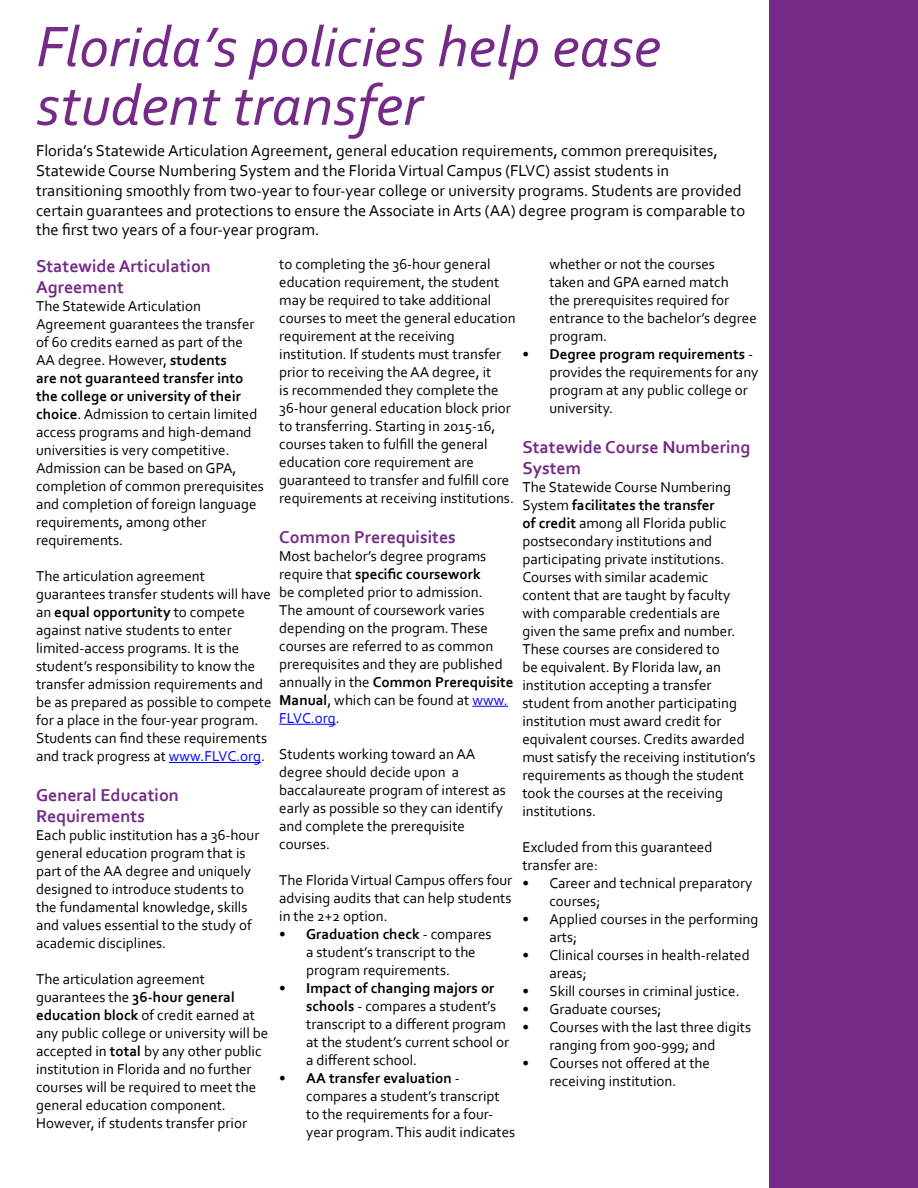
<style>
.page{position:relative;width:918px;height:1188px;background:#fff}
.page>*{position:absolute;margin:0;border:0;box-sizing:border-box;transform-origin:0 0}
.t1{font:italic 58.8px/58.5px "Corbel";color:#762a87}
.t2{font:700 18px/21.6px "Corbel";color:#762a87}
.t3{font:16.5px/19.8px "Corbel";color:#000}
.t4{font:15px/18px "Corbel";color:#000}
.s1{font-size:60px}
.s2{font-weight:700}
.s3{color:#00f}
</style>
<div class="page">
<hr style="left:169px;top:762px;width:92px;height:1px;background:#00f">
<hr style="left:472px;top:706px;width:36px;height:1px;background:#00f">
<hr style="left:279px;top:724px;width:57px;height:1px;background:#00f">
<div style="left:770px;top:0;width:148px;height:1188px;background:#762a87"></div>
<h1 class="t1" style="left:36px;top:16px;width:627px"><span class="s1">F</span>lorida’s policies help ease student transf<span class="s1">er</span></h1>
<p class="t3" style="left:36px;top:140px;width:711px">Florida’s Statewide Articulation Agreement, general education requirements, common prerequisites, Statewide Course Numbering System and the Florida Virtual Campus (FLVC) assist students in transitioning smoothly from two-year to four-year college or university programs. Students are provided certain guarantees and protections to ensure the Associate in Arts (AA) degree program is comparable to the first two years of a four-year program.</p>
<p class="t2" style="left:36px;top:254px;width:176px">Statewide Articulation<br>Agreement</p>
<p class="t4" style="left:36px;top:297px;width:229px">The Statewide Articulation<br>Agreement guarantees the transfer of 60 credits earned as part of the<br>AA degree. However, <span class="s2">students<br>are not guaranteed transfer into the college or university of their choice</span>. Admission to certain limited access programs and high-demand universities is very competitive.<br>Admission can be based on GPA, completion of common prerequisites and completion of foreign language requirements, among other requirements.</p>
<p class="t4" style="left:36px;top:567px;width:237px">The articulation agreement guarantees transfer students will have an <span class="s2">equal opportunity</span> to compete against native students to enter limited-access programs. It is the student’s responsibility to know the transfer admission requirements and be as prepared as possible to compete for a place in the four-year program.<br>Students can find these requirements and track progress at <span class="s3">www.FLVC.org</span>.</p>
<p class="t2" style="left:36px;top:784px;width:144px">General Education<br>Requirements</p>
<p class="t4" style="left:36px;top:826px;width:225px">Each public institution has a 36-hour general education program that is part of the AA degree and uniquely designed to introduce students to the fundamental knowledge, skills and values essential to the study of academic disciplines.</p>
<p class="t4" style="left:36px;top:970px;width:234px">The articulation agreement guarantees the <span class="s2">36-hour general education block</span> of credit earned at any public college or university will be accepted in <span class="s2">total</span> by any other public institution in Florida and no further courses will be required to meet the general education component.</p>
<p class="t4" style="left:36px;top:1114px;width:212px">However, if students transfer prior</p>
<p class="t4" style="left:279px;top:255px;width:238px">to completing the 36-hour general education requirement, the student may be required to take additional courses to meet the general education requirement at the receiving institution. If students must transfer prior to receiving the AA degree, it<br>is recommended they complete the 36-hour general education block prior to transferring. Starting in 2015-16, courses taken to fulfill the general education core requirement are guaranteed to transfer and fulfill core requirements at receiving institutions.</p>
<p class="t2" style="left:279px;top:526px;width:178px">Common Prerequisites</p>
<p class="t4" style="left:279px;top:547px;width:236px">Most bachelor’s degree programs require that <span class="s2">specific coursework<br></span>be completed prior to admission.<br>The amount of coursework varies depending on the program. These courses are referred to as common prerequisites and they are published annually in the <span class="s2">Common Prerequisite<br>Manual</span>, which can be found at <span class="s3">www.<br>FLVC.org</span>.</p>
<p class="t4" style="left:279px;top:745px;width:228px">Students working toward an AA degree should decide upon a baccalaureate program of interest as early as possible so they can identify and complete the prerequisite courses.</p>
<p class="t4" style="left:279px;top:871px;width:235px;text-align:justify">The Florida Virtual Campus offers four advising audits that can help students in the 2+2 option.</p>
<p class="t4" style="left:306px;top:925px;width:187px;text-indent:-27px"><span class="s2">• Graduation check</span> - compares a student’s transcript to the program requirements.</p>
<p class="t4" style="left:306px;top:979px;width:204px;text-indent:-27px"><span class="s2">• Impact of changing majors or schools</span> - compares a student’s transcript to a different program at the student’s current school or a different school.</p>
<p class="t4" style="left:306px;top:1069px;width:210px;text-indent:-27px"><span class="s2">• AA transfer evaluation</span> - compares a student’s transcript to the requirements for a four&shy;year program. This audit indicates</p>
<p class="t4" style="left:549px;top:255px;width:209px">whether or not the courses<br>taken and GPA earned match<br>the prerequisites required for entrance to the bachelor’s degree program.</p>
<p class="t4" style="left:549px;top:345px;width:211px;text-indent:-27px"><span class="s2">• Degree program requirements</span> - provides the requirements for any program at any public college or university.</p>
<p class="t2" style="left:522px;top:436px;width:230px">Statewide Course Numbering<br>System</p>
<p class="t4" style="left:522px;top:478px;width:235px">The Statewide Course Numbering System <span class="s2">facilitates the transfer<br>of credit</span> among all Florida public postsecondary institutions and participating private institutions.<br>Courses with similar academic content that are taught by faculty with comparable credentials are given the same prefix and number.<br>These courses are considered to<br>be equivalent. By Florida law, an institution accepting a transfer student from another participating institution must award credit for equivalent courses. Credits awarded must satisfy the receiving institution’s requirements as though the student took the courses at the receiving institutions.</p>
<p class="t4" style="left:522px;top:838px;width:191px">Excluded from this guaranteed transfer are:</p>
<p class="t4" style="left:549px;top:874px;width:205px;text-indent:-27px">• Career and technical preparatory courses;</p>
<p class="t4" style="left:549px;top:910px;width:210px;text-indent:-27px">• Applied courses in the performing arts;</p>
<p class="t4" style="left:549px;top:946px;width:202px;text-indent:-27px">• Clinical courses in health-related areas;</p>
<p class="t4" style="left:522px;top:982px;width:219px">• Skill courses in criminal justice.</p>
<p class="t4" style="left:522px;top:1000px;width:141px">• Graduate courses;</p>
<p class="t4" style="left:522px;top:1018px;width:230px;text-align:center">• Courses with the last three digits ranging from 900-999; and</p>
<p class="t4" style="left:522px;top:1054px;width:189px;text-align:center">• Courses not offered at the receiving institution.</p>
</div>
